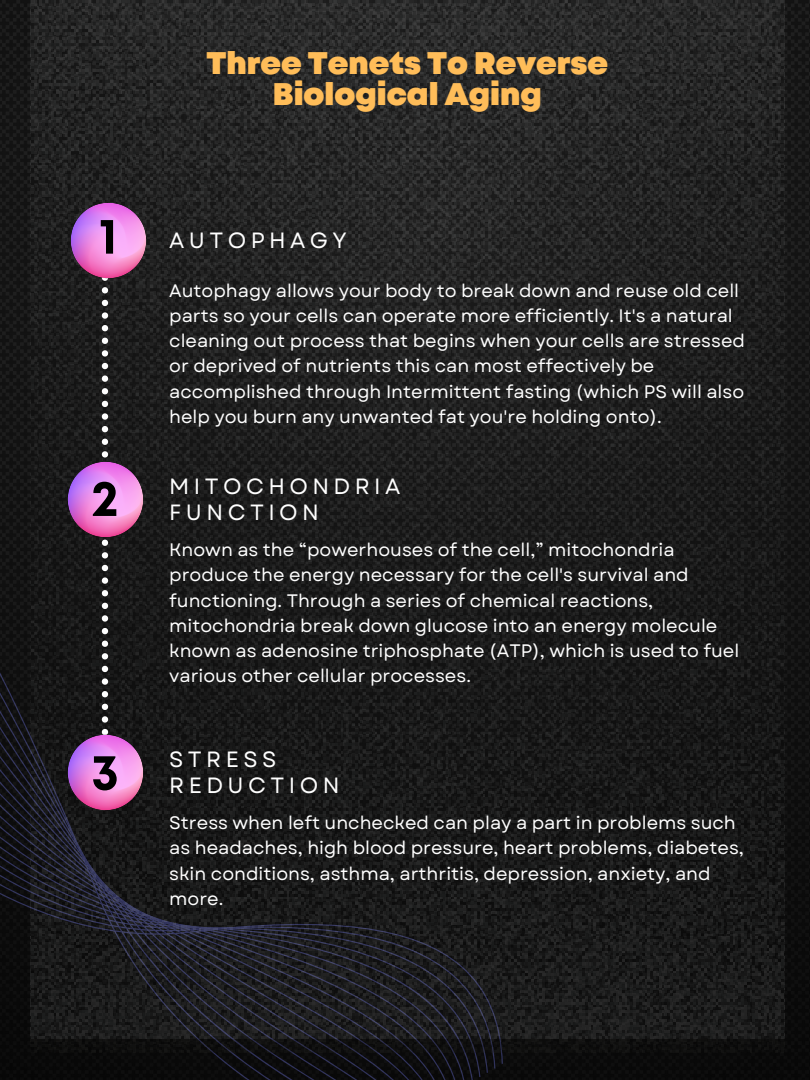
<style>
.page{position:relative;width:810px;height:1080px;background:#fff}
.page>*{position:absolute;margin:0;border:0;box-sizing:border-box;transform-origin:0 0}
.t1{font:700 50.44px "Mont";color:#000}
.t2{font:900 31.25px/30.9px "Mont";color:#ffbd59;text-align:center}
.t3{font:22.06px/26px "Garet";letter-spacing:.2em;color:#fff}
.t4{font:18.06px/25.2px "Garet";color:#fff}
</style>
<div class="page">
<img style="left:0;top:0;width:810px;height:1080px">
<svg style="left:0;top:552px;width:532px;height:528px;background:#0f0f11"></svg>
<img style="left:30px;top:0;width:754px;height:1052px">
<svg style="left:102px;top:280px;width:6px;height:454px"></svg>
<img style="left:69px;top:201px;width:79px;height:79px">
<img style="left:66px;top:461px;width:79px;height:78px">
<img style="left:66px;top:734px;width:79px;height:78px">
<h1 class="t1" style="left:99px;top:217px;width:20px">1</h1>
<h1 class="t1" style="left:91px;top:479px;width:29px">2</h1>
<h1 class="t1" style="left:91px;top:753px;width:29px">3</h1>
<h2 class="t2" style="left:207px;top:50px;width:403px">Three Tenets To Reverse<br>Biological Aging</h2>
<p class="t3" style="left:169px;top:227px;width:179px">AUTOPHAGY</p>
<p class="t4" style="left:169px;top:278px;width:577px">Autophagy allows your body to break down and reuse old cell parts so your cells can operate more efficiently. It's a natural cleaning out process that begins when your cells are stressed or deprived of nutrients this can most effectively be accomplished through Intermittent fasting (which PS will also help you burn any unwanted fat you're holding onto).</p>
<p class="t3" style="left:169px;top:474px;width:233px">MITOCHONDRIA<br>FUNCTION</p>
<p class="t4" style="left:169px;top:537px;width:572px">Known as the “powerhouses of the cell,” mitochondria produce the energy necessary for the cell's survival and functioning. Through a series of chemical reactions, mitochondria break down glucose into an energy molecule known as adenosine triphosphate (ATP), which is used to fuel various other cellular processes.</p>
<p class="t3" style="left:169px;top:746px;width:172px">STRESS<br>REDUCTION</p>
<p class="t4" style="left:169px;top:810px;width:576px">Stress when left unchecked can play a part in problems such as headaches, high blood pressure, heart problems, diabetes, skin conditions, asthma, arthritis, depression, anxiety, and more.</p>
</div>
